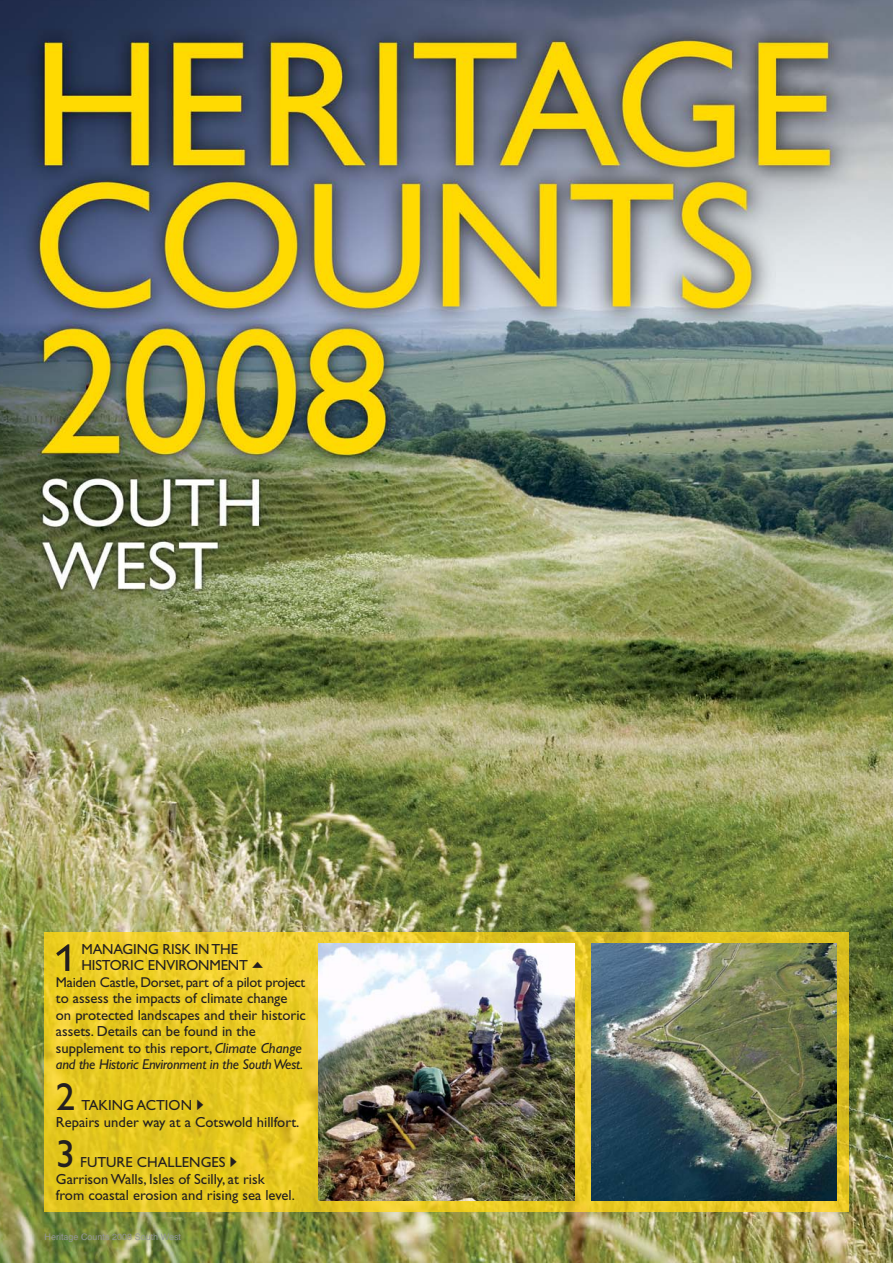
<style>
.page{position:relative;width:893px;height:1263px;background:#fff}
.page>*{position:absolute;margin:0;border:0;box-sizing:border-box;transform-origin:0 0}
.t1{font:58.2px "Gill Sans Book SC";color:#231f20}
.t2{font:39px "Gill Sans";color:#231f20}
.t3{font:14.7px/16.5px "Gill Sans";color:#231f20}
.t4{font:italic 14.25px "Gill Sans";letter-spacing:-.015em;color:#231f20}
.t5{font:14.25px "Gill Sans";letter-spacing:-.015em;color:#231f20}
.t6{font:9px "Helvetica";color:#939598}
.s1{font-style:italic}
.s2{font-style:normal}
</style>
<div class="page">
<img style="left:0;top:0;width:892px;height:1263px">
<img style="left:45px;top:933px;width:803px;height:279px">
<img style="left:592px;top:944px;width:245px;height:256px">
<img style="left:318px;top:944px;width:257px;height:256px">
<svg style="left:252px;top:962px;width:11px;height:6px"></svg>
<svg style="left:197px;top:1100px;width:8px;height:11px"></svg>
<svg style="left:231px;top:1157px;width:7px;height:11px"></svg>
<p class="t1" style="left:54px;top:917px;width:22px">1</p>
<p class="t3" style="left:81px;top:942px;width:168px">MANAGING RISK IN THE<br>HISTORIC ENVIRONMENT</p>
<p class="t5" style="left:56px;top:977px;width:251px">Maiden Castle, Dorset, part of a pilot project</p>
<p class="t3" style="left:56px;top:992px;width:252px">to assess the impacts of climate change on protected landscapes and their historic assets. Details can be found in the supplement to this report, <span class="s1">Climate Change</span></p>
<p class="t4" style="left:56px;top:1060px;width:249px">and the Historic Environment in the South West<span class="s2">.</span></p>
<p class="t2" style="left:56px;top:1084px;width:21px">2</p>
<p class="t3" style="left:56px;top:1099px;width:245px;text-indent:26px">TAKING ACTION<br>Repairs under way at a Cotswold hillfort.</p>
<p class="t2" style="left:56px;top:1141px;width:21px">3</p>
<p class="t3" style="left:56px;top:1156px;width:240px;text-indent:24px">FUTURE CHALLENGES<br>Garrison Walls, Isles of Scilly, at risk from coastal erosion and rising sea level.</p>
<h3 class="t6" style="left:45px;top:1233px;width:138px">Heritage Counts 2008 South West</h3>
</div>
